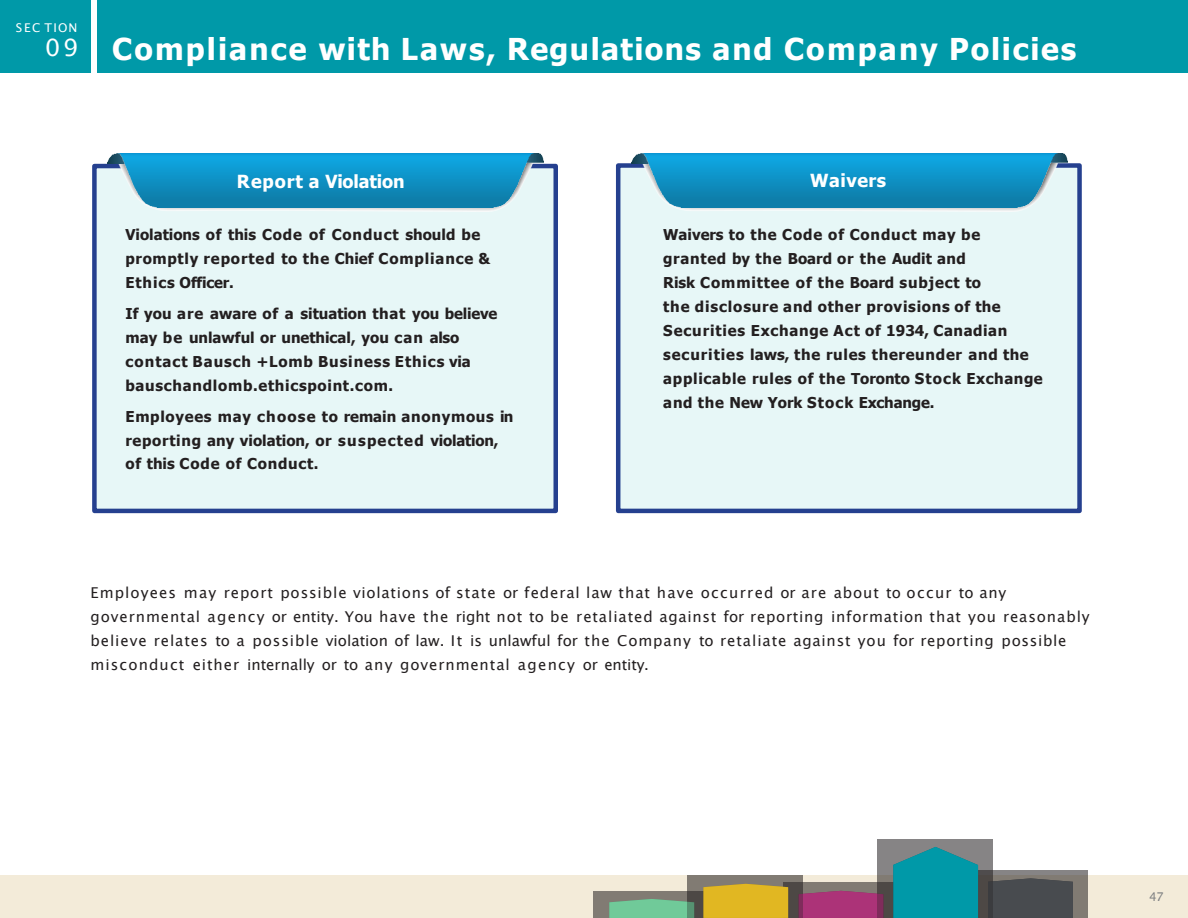
<style>
.page{position:relative;width:1188px;height:918px;background:#fff}
.page>*{position:absolute;margin:0;border:0;box-sizing:border-box;transform-origin:0 0}
.t1{font:700 30px "Tahoma";letter-spacing:.065em;color:#fff}
.t2{font:24px "Lucida Sans Unicode";color:#fff}
.t3{font:700 18px "Tahoma";letter-spacing:-.005em;color:#fff}
.t4{font:700 18px "Tahoma";letter-spacing:.025em;color:#fff}
.t5{font:700 15px/24px "Tahoma";letter-spacing:.045em;color:#231f20}
.t6{font:15px/24px "Lucida Sans Unicode";letter-spacing:.06em;color:#231f20}
.t7{font:12px "Lucida Sans Unicode";letter-spacing:.115em;color:#fff}
.t8{font:12px "Lucida Sans Unicode";color:#7f8183}
</style>
<div class="page">
<div style="left:0;top:876px;width:1188px;height:42px;background:#f3ebd9"></div>
<div style="left:0;top:0;width:91px;height:72px;background:#0099a8"></div>
<div style="left:97px;top:0;width:1091px;height:72px;background:#0099a8"></div>
<div style="left:783px;top:883px;width:115px;height:35px;background:#817b73"></div>
<div style="left:803px;top:891px;width:74px;height:27px;background:#ac3378"></div>
<div style="left:593px;top:891px;width:115px;height:27px;background:#817b73"></div>
<svg style="left:609px;top:899px;width:78px;height:19px"></svg>
<div style="left:687px;top:876px;width:116px;height:42px;background:#231f20;opacity:.33"></div>
<div style="left:703px;top:884px;width:85px;height:34px;background:#e1b722"></div>
<div style="left:972px;top:870px;width:116px;height:48px;background:#231f20;opacity:.33"></div>
<div style="left:993px;top:878px;width:80px;height:40px;background:#484b4f"></div>
<div style="left:877px;top:839px;width:116px;height:79px;background:#231f20;opacity:.33"></div>
<svg style="left:893px;top:847px;width:85px;height:71px;background:#1096a3"></svg>
<div style="left:618px;top:165px;width:461px;height:346px;background:#e7f7f7"></div>
<div style="left:616px;top:163px;width:466px;height:350px;border:4px solid #25408f"></div>
<div style="left:94px;top:166px;width:462px;height:345px;background:#e7f7f7"></div>
<div style="left:92px;top:164px;width:466px;height:349px;border:4px solid #25408f"></div>
<img style="left:153px;top:208px;width:348px;height:3px">
<img style="left:107px;top:154px;width:9px;height:10px">
<img style="left:116px;top:154px;width:427px;height:54px">
<img style="left:677px;top:208px;width:349px;height:3px">
<img style="left:632px;top:154px;width:9px;height:10px">
<img style="left:641px;top:154px;width:427px;height:54px">
<p class="t7" style="left:16px;top:18px;width:63px">SEC TION</p>
<p class="t2" style="left:45px;top:29px;width:34px">09</p>
<h2 class="t1" style="left:112px;top:28px;width:966px">Compliance with Laws, Regulations and Company Policies</h2>
<p class="t3" style="left:237px;top:168px;width:169px">Report a Violation</p>
<p class="t4" style="left:810px;top:168px;width:78px">Waivers</p>
<p class="t5" style="left:125px;top:223px;width:366px">Violations of this Code of Conduct should be promptly reported to the Chief Compliance &amp;<br>Ethics Officer.</p>
<p class="t5" style="left:125px;top:302px;width:373px">If you are aware of a situation that you believe may be unlawful or unethical, you can also contact Bausch +Lomb Business Ethics via bauschandlomb.ethicspoint.com.</p>
<p class="t5" style="left:125px;top:405px;width:390px">Employees may choose to remain anonymous in reporting any violation, or suspected violation, of this Code of Conduct.</p>
<p class="t5" style="left:663px;top:223px;width:339px">Waivers to the Code of Conduct may be granted by the Board or the Audit and Risk Committee of the Board subject to the disclosure and other provisions of the</p>
<p class="t5" style="left:663px;top:319px;width:381px">Securities Exchange Act of 1934, Canadian securities laws, the rules thereunder and the applicable rules of the Toronto Stock Exchange and the New York Stock Exchange.</p>
<p class="t6" style="left:91px;top:581px;width:1001px">Employees may report possible violations of state or federal law that have occurred or are about to occur to any governmental agency or entity. You have the right not to be retaliated against for reporting information that you reasonably believe relates to a possible violation of law. It is unlawful for the Company to retaliate against you for reporting possible misconduct either internally or to any governmental agency or entity.</p>
<p class="t8" style="left:1149px;top:887px;width:16px">47</p>
</div>
